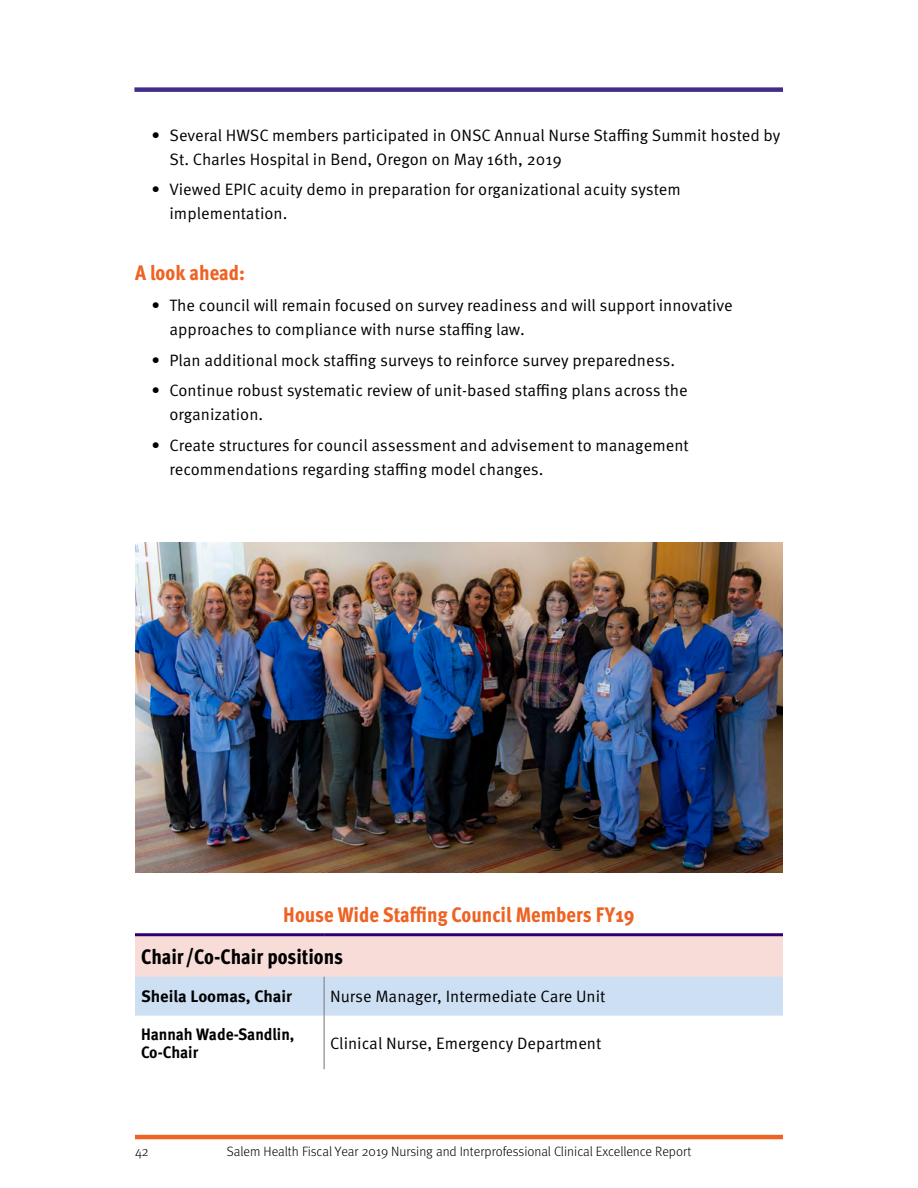
<style>
.page{position:relative;width:918px;height:1188px;background:#fff}
.page>*{position:absolute;margin:0;border:0;box-sizing:border-box;transform-origin:0 0}
.t1{font:800 condensed 21px "Meta Pro";color:#ee6324}
.t2{font:800 condensed 21px "Meta Pro";color:#000}
.t3{font:16.5px/24px "Meta Pro Norm";color:#000}
.t4{font:700 16.5px/18px "Meta Pro";color:#000;scale:.94 1}
.t5{font:700 16.5px "Meta Pro";color:#000}
.t6{font:300 13.5px "Meta Pro";color:#000}
</style>
<div class="page">
<div style="left:134px;top:87px;width:649px;height:5px;background:#422c88"></div>
<hr style="left:135px;top:1135px;width:648px;height:4px;background:#ee6324">
<img style="left:135px;top:542px;width:648px;height:331px">
<div style="left:135px;top:935px;width:648px;height:42px;background:#f8dcd8"></div>
<div style="left:135px;top:977px;width:648px;height:39px;background:#cddff3"></div>
<hr style="left:324px;top:977px;width:1px;height:39px;background:#808285">
<hr style="left:324px;top:1016px;width:1px;height:53px;background:#808285">
<hr style="left:135px;top:933px;width:189px;height:3px;background:#2f006f">
<hr style="left:324px;top:933px;width:459px;height:3px;background:#2f006f">
<p class="t3" style="left:170px;top:122px;width:612px;text-indent:-18px">• Several HWSC members participated in ONSC Annual Nurse Staffing Summit hosted by<br>St. Charles Hospital in Bend, Oregon on May 16th, 2019</p>
<p class="t3" style="left:170px;top:177px;width:513px;text-indent:-18px">• Viewed EPIC acuity demo in preparation for organizational acuity system implementation.</p>
<p class="t1" style="left:135px;top:257px;width:111px">A look ahead:</p>
<p class="t3" style="left:170px;top:292px;width:565px;text-indent:-18px">• The council will remain focused on survey readiness and will support innovative approaches to compliance with nurse staffing law.</p>
<p class="t3" style="left:152px;top:347px;width:525px">• Plan additional mock staffing surveys to reinforce survey preparedness.</p>
<p class="t3" style="left:170px;top:378px;width:520px;text-indent:-18px">• Continue robust systematic review of unit-based staffing plans across the organization.</p>
<p class="t3" style="left:170px;top:432px;width:521px;text-indent:-18px">• Create structures for council assessment and advisement to management recommendations regarding staffing model changes.</p>
<p class="t1" style="left:283px;top:899px;width:353px">House Wide Staffing Council Members FY19</p>
<p class="t2" style="left:141px;top:941px;width:204px">Chair/Co-Chair positions</p>
<p class="t5" style="left:141px;top:984px;width:153px">Sheila Loomas, Chair</p>
<p class="t3" style="left:330px;top:984px;width:277px">Nurse Manager, Intermediate Care Unit</p>
<p class="t4" style="left:141px;top:1024px;width:165px">Hannah Wade-Sandlin,<br>Co-Chair</p>
<p class="t3" style="left:330px;top:1030px;width:273px">Clinical Nurse, Emergency Department</p>
<p class="t6" style="left:135px;top:1142px;width:15px">42</p>
<p class="t6" style="left:227px;top:1142px;width:466px">Salem Health Fiscal Year 2019 Nursing and Interprofessional Clinical Excellence Report</p>
</div>
